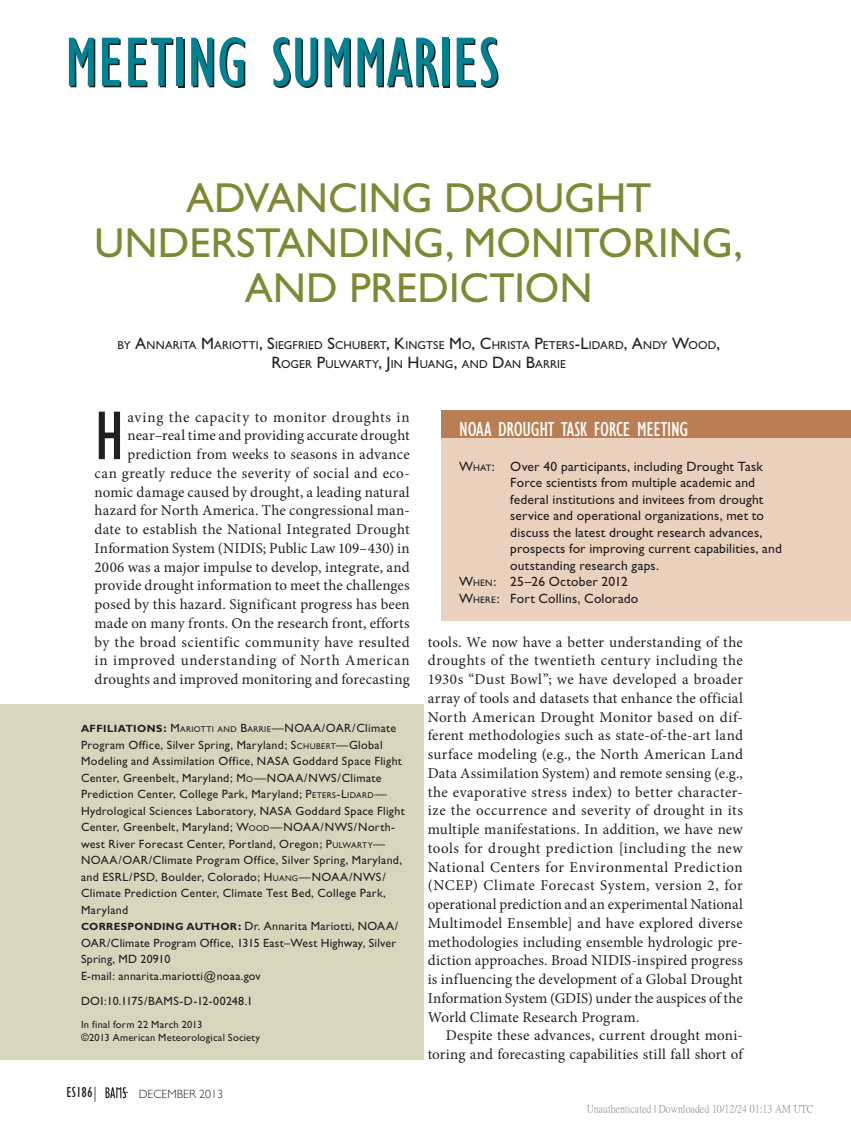
<style>
.page{position:relative;width:851px;height:1134px;background:#fff}
.page>*{position:absolute;margin:0;border:0;box-sizing:border-box;transform-origin:0 0}
.First_Paragraph_w_Dr{font:condensed 71.1px "Gill Sans";color:#231f20}
.Article_Title__Main{font:42px/45px "Gill Sans";color:#7f8833;text-align:center}
.Sidebar_Title__R_col{font:condensed 21px "Gill Sans";letter-spacing:-.015em;color:#fff}
.First_Paragraph_w_Dr-2{font:15px/18.8px "Minion Pro";letter-spacing:.015em;color:#231f20;text-align:right}
.Body_Text{font:15px/18.8px "Minion Pro";letter-spacing:.015em;color:#231f20;text-align:right}
.t1{font:condensed 15px "Gill Sans";color:#231f20}
.Sidebar_First_Paragr{font:13.5px/16.5px "Gill Sans";letter-spacing:.015em;color:#231f20}
.Affiliation_Correspo{font:12px/16.5px "Gill Sans";letter-spacing:.025em;color:#231f20}
.e-mail{font:12px "Gill Sans";letter-spacing:.015em;color:#231f20}
.t2{font:300 12px "Gill Sans";color:#231f20}
.Authors{font:11.55px/19.5px "Gill Sans";letter-spacing:.01em;color:#231f20}
.In_Final_Form_Copyri{font:10.5px "Gill Sans";letter-spacing:.02em;color:#231f20}
.t3{font:10.5px "P Ming Li U";color:rgb(0 0 0/.5)}
.Affiliation_Correspo-2{font:8.4px "Gill Sans";color:#231f20}
.s1{font-size:16.5px}
.s2{font-weight:700;font-size:10.5px}
.s3{font-weight:700}
.s4{font-style:inherit}
.s5{font-size:8.4px}
.s6{font-size:12px}
.s7{font-weight:300;font-stretch:normal}
.s8{font-size:9.45px}
</style>
<div class="page">
<div style="left:0;top:704px;width:423px;height:356px;background:#d7d6bd"></div>
<div style="left:441px;top:411px;width:409px;height:210px;background:#e9d1be"></div>
<div style="left:441px;top:411px;width:409px;height:27px;background:#b97e54"></div>
<div style="left:178px;top:39px;width:6px;height:48px;background:#231f20"></div>
<div style="left:444px;top:39px;width:6px;height:48px;background:#008293"></div>
<svg style="left:69px;top:38px;width:26px;height:49px"></svg>
<svg style="left:102px;top:38px;width:19px;height:49px"></svg>
<svg style="left:128px;top:38px;width:45px;height:49px"></svg>
<div style="left:177px;top:38px;width:6px;height:48px;background:#008293"></div>
<svg style="left:191px;top:37px;width:54px;height:51px"></svg>
<svg style="left:273px;top:37px;width:45px;height:51px"></svg>
<svg style="left:324px;top:38px;width:27px;height:49px"></svg>
<svg style="left:357px;top:37px;width:82px;height:50px"></svg>
<div style="left:442px;top:38px;width:6px;height:48px;background:#008293"></div>
<svg style="left:456px;top:37px;width:42px;height:51px"></svg>
<svg style="left:105px;top:1087px;width:24px;height:12px"></svg>
<svg style="left:106px;top:1087px;width:22px;height:11px"></svg>
<p class="Article_Title__Main" style="left:94px;top:176px;width:649px">ADVANCING DROUGHT<br>UNDERSTANDING, MONITORING,<br>AND PREDICTION</p>
<p class="Authors" style="left:271px;top:335px;width:450px;text-indent:-154px">BY <span class="s1">A</span>NNARITA <span class="s1">M</span>ARIOTTI<span class="s1">, S</span>IEGFRIED <span class="s1">S</span>CHUBERT<span class="s1">, K</span>INGTSE <span class="s1">M</span>O<span class="s1">, C</span>HRISTA <span class="s1">P</span>ETERS<span class="s1">-L</span>IDARD<span class="s1">, A</span>NDY <span class="s1">W</span>OOD<span class="s1">,<br>R</span>OGER <span class="s1">P</span>ULWA</p>
<p class="Authors" style="left:358px;top:355px;width:209px">RTY<span class="s1">, J</span>IN <span class="s1">H</span> UANG<span class="s1">,</span> AND <span class="s1">D</span>AN <span class="s1">B</span>ARRIE</p>
<p class="First_Paragraph_w_Dr-2" style="left:94px;top:408px;width:317px">aving the capacity to monitor droughts in near–real time and providing accurate drought prediction from weeks to seasons in advance<br>can greatly reduce the severity of social and eco&shy;nomic damage caused by drought, a leading natural hazard for North America. The congressional man&shy;date to establish the National Integrated Drought Information System (NIDIS; Public Law 109–430) in 2006 was a major impulse to develop, integrate, and provide drought information to meet the challenges posed by this hazard. Significant progress has been made on many fronts. On the research front, efforts by the broad scientific community have resulted in improved understanding of North American droughts and improved monitoring and forecasting</p>
<p class="First_Paragraph_w_Dr" style="left:94px;top:397px;width:31px">H</p>
<p class="Affiliation_Correspo" style="left:81px;top:720px;width:325px"><span class="s2">AFFILIATIONS</span><span class="s3">:</span> <span class="s4">B</span><span class="s5">ARIOTTI AND</span> <span class="s4">B</span><span class="s5">ARRIE</span>—NOAA/OAR/Climate Program Office, Silver Spring, Maryland; S<span class="s5">CHUBERT</span>—Global Modeling and Assimilation Office, NASA Goddard Space Flight Center, Greenbelt, Maryland; M<span class="s5">O</span>—NOAA/NWS/Climate Prediction Center, College Park, Maryland; <span class="s4">P</span><span class="s5">ETERS</span><span class="s4">-L</span><span class="s5">IDARD</span>— Hydrological Sciences Laboratory, NASA Goddard Space Flight Center, Greenbelt, Maryland; W<span class="s5">OOD</span>—NOAA/NWS/North&shy;west River Forecast Center, Portland, Oregon; P<span class="s5">ULWA</span></p>
<p class="Affiliation_Correspo-2" style="left:357px;top:840px;width:30px">RTY<span class="s6">—</span></p>
<p class="Affiliation_Correspo" style="left:81px;top:852px;width:322px">NOAA/OAR/Climate Program Office, Silver Spring, Maryland, and ESRL/PSD, Boulder, Colorado; H<span class="s5">UANG</span>—NOAA/NWS/ Climate Prediction Center, Climate Test Bed, College Park, Maryland</p>
<p class="Affiliation_Correspo" style="left:81px;top:918px;width:318px"><span class="s2">CORRESPONDING AUTHOR</span><span class="s3">:</span> Dr. Annarita Mariotti, NOAA/<br>OAR/Climate Program Office, 1315 East–West Highway, Silver<br>Spring, MD 20910</p>
<p class="e-mail" style="left:81px;top:969px;width:181px">E-mail: annarita.mariotti@noaa.gov</p>
<p class="e-mail" style="left:81px;top:994px;width:173px">DOI:10.1175/BAMS-D-12-00248.1</p>
<p class="In_Final_Form_Copyri" style="left:81px;top:1018px;width:123px">In final form 22 March 2013</p>
<p class="In_Final_Form_Copyri" style="left:81px;top:1032px;width:181px">©2013 American Meteorological Society</p>
<p class="t1" style="left:66px;top:1084px;width:32px">ES186<span class="s7">|</span></p>
<p class="t2" style="left:139px;top:1087px;width:86px">DECEMBER 2013</p>
<p class="Sidebar_Title__R_col" style="left:459px;top:418px;width:230px">NOAA DROUGHT TASK FORCE MEETING</p>
<p class="Sidebar_First_Paragr" style="left:510px;top:458px;width:273px;text-indent:-51px"><span class="s4">W</span><span class="s8">HAT</span>: Over 40 participants, including Drought Task Force scientists from multiple academic and federal institutions and invitees from drought service and operational organizations, met to discuss the latest drought research advances, prospects for improving current capabilities, and outstanding research gaps.</p>
<p class="Sidebar_First_Paragr" style="left:459px;top:573px;width:170px"><span class="s4">W</span><span class="s8">HEN</span>: 25–26 October 2012</p>
<p class="Sidebar_First_Paragr" style="left:459px;top:590px;width:181px"><span class="s4">W</span><span class="s8">HERE</span>: Fort Collins, Colorado</p>
<p class="First_Paragraph_w_Dr-2" style="left:428px;top:633px;width:317px;text-align:justify">tools. We now have a better understanding of the droughts of the twentieth century including the 1930s “Dust Bowl”; we have developed a broader array of tools and datasets that enhance the official North American Drought Monitor based on dif&shy;ferent methodologies such as state-of-the-art land surface modeling (e.g., the North American Land Data Assimilation System) and remote sensing (e.g., the evaporative stress index) to better character&shy;ize the occurrence and severity of drought in its multiple manifestations. In addition, we have new tools for drought prediction [including the new National Centers for Environmental Prediction (NCEP) Climate Forecast System, version 2, for operational prediction and an experimental National Multimodel Ensemble] and have explored diverse methodologies including ensemble hydrologic pre&shy;diction approaches. Broad NIDIS-inspired progress is influencing the development of a Global Drought Information System (GDIS) under the auspices of the World Climate Research Program.</p>
<p class="Body_Text" style="left:428px;top:1026px;width:317px">Despite these advances, current drought moni&shy;toring and forecasting capabilities still fall short of</p>
<p class="t3" style="left:586px;top:1103px;width:228px">Unauthenticated | Downloaded 10/12/24 01:13 AM UTC</p>
</div>
